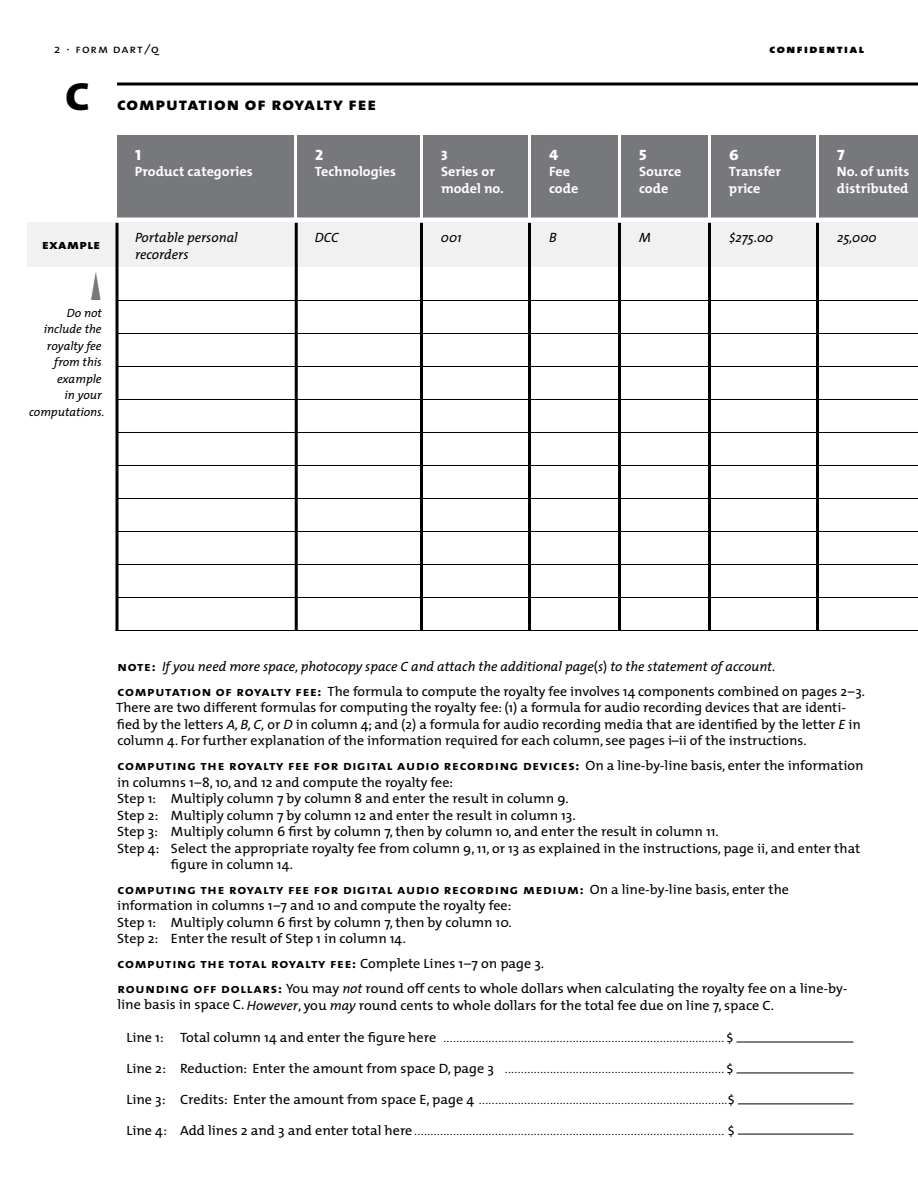
<style>
.page{position:relative;width:918px;height:1188px;background:#fff}
.page>*{position:absolute;margin:0;border:0;box-sizing:border-box;transform-origin:0 0}
.t1{font:40.5px "The Mix Extra Bold Expert";color:#77787b;scale:.33 1}
.t2{font:18px "The Mix Extra Bold Caps";letter-spacing:.05em;color:#000;scale:1.05 1}
.t3{font:15px "The Mix Extra Bold Caps";color:#fff;scale:1.1 1}
.t4{font:13.5px/16.5px "The Mix";color:#000;text-align:justify;scale:1.04 1}
.t5{font:300 13.5px "The Mix";color:#000;scale:1.05 1}
.t6{font:13.5px/16.5px "The Mix";color:#000}
.t7{font:italic 13.5px/24.8px "The Mix";color:#000}
.t8{font:13.5px "The Mix Bold Caps";letter-spacing:.05em;color:#000;scale:1.08 1}
.t9{font:13.5px/16.5px "The Mix";color:#000;scale:1.05 1}
.t10{font:700 13.5px/16.5px "The Mix";color:#fff;scale:1.05 1}
.t11{font:13.5px "The Mix Extra Bold Caps";letter-spacing:.03em;color:#000;scale:1.07 1}
.t12{font:13.5px "The Mix Extra Bold Caps";color:#fff;scale:1.05 1}
.t13{font:italic 12px/16.5px "The Mix";color:#000;text-align:right}
.t14{font:12px "The Mix Caps";letter-spacing:.075em;color:#000;scale:1.05 1}
.t15{font:12px "The Mix Black Caps";letter-spacing:.11em;color:#000;scale:1.1 1}
.s1{font-family:"The Mix"}
.s2{font-size:39.6px}
.s3{font-family:"The Mix Bold Caps";font-style:normal}
.s4{font-style:normal}
.s5{font-style:italic}
.s6{font-family:"The Mix Bold Caps"}
.s7{font-weight:400}
</style>
<div class="page">
<div style="left:27px;top:223px;width:891px;height:44px;background:#f1f1f2"></div>
<hr style="left:295px;top:223px;width:3px;height:408px;background:#000">
<hr style="left:420px;top:223px;width:3px;height:408px;background:#000">
<hr style="left:528px;top:223px;width:3px;height:408px;background:#000">
<hr style="left:618px;top:223px;width:3px;height:408px;background:#000">
<hr style="left:708px;top:223px;width:3px;height:408px;background:#000">
<hr style="left:816px;top:223px;width:3px;height:408px;background:#000">
<hr style="left:116px;top:223px;width:2px;height:408px;background:#000">
<svg style="left:117px;top:82px;width:801px;height:4px"></svg>
<hr style="left:736px;top:1042px;width:117px;height:1px;background:#000">
<hr style="left:736px;top:1072px;width:118px;height:1px;background:#000">
<hr style="left:738px;top:1103px;width:116px;height:1px;background:#000">
<hr style="left:738px;top:1134px;width:116px;height:1px;background:#000">
<hr style="left:117px;top:300px;width:801px;height:1px;background:#000">
<hr style="left:117px;top:333px;width:801px;height:1px;background:#000">
<hr style="left:117px;top:366px;width:801px;height:1px;background:#000">
<hr style="left:117px;top:399px;width:801px;height:1px;background:#000">
<hr style="left:117px;top:432px;width:801px;height:1px;background:#000">
<hr style="left:117px;top:465px;width:801px;height:1px;background:#000">
<hr style="left:117px;top:498px;width:801px;height:1px;background:#000">
<hr style="left:117px;top:531px;width:801px;height:1px;background:#000">
<hr style="left:117px;top:564px;width:801px;height:1px;background:#000">
<hr style="left:117px;top:597px;width:801px;height:1px;background:#000">
<hr style="left:116px;top:630px;width:802px;height:1px;background:#000">
<div style="left:117px;top:135px;width:177px;height:83px;background:#77787b"></div>
<div style="left:297px;top:135px;width:123px;height:83px;background:#77787b"></div>
<div style="left:423px;top:135px;width:105px;height:83px;background:#77787b"></div>
<div style="left:531px;top:135px;width:87px;height:83px;background:#77787b"></div>
<div style="left:621px;top:135px;width:87px;height:83px;background:#77787b"></div>
<div style="left:711px;top:135px;width:105px;height:83px;background:#77787b"></div>
<div style="left:819px;top:135px;width:99px;height:83px;background:#77787b"></div>
<p class="t14" style="left:54px;top:38px;width:101px"><span class="s1">2 ·</span> form dart⁄q</p>
<p class="t15" style="left:769px;top:38px;width:87px">confidential</p>
<h2 class="t2" style="left:65px;top:89px;width:298px"><span class="s2">C</span> computation of royalty fee</h2>
<p class="t11" style="left:42px;top:233px;width:56px">example</p>
<h1 class="t1" style="left:90px;top:252px;width:41px">˚</h1>
<p class="t13" style="left:29px;top:304px;width:77px">Do not include the royalty fee from this example<br>in your computations.</p>
<p class="t3" style="left:135px;top:142px;width:7px">1</p>
<p class="t10" style="left:135px;top:163px;width:114px">Product categories</p>
<p class="t7" style="left:135px;top:229px;width:104px;line-height:16.5px">Portable personal recorders</p>
<p class="t3" style="left:315px;top:142px;width:9px">2</p>
<p class="t10" style="left:315px;top:163px;width:79px">Technologies</p>
<p class="t7" style="left:315px;top:225px;width:25px">DCC</p>
<p class="t12" style="left:441px;top:144px;width:8px">3</p>
<p class="t10" style="left:441px;top:163px;width:61px">Series or model no.</p>
<p class="t7" style="left:441px;top:225px;width:22px">001</p>
<p class="t3" style="left:549px;top:142px;width:10px">4</p>
<p class="t10" style="left:549px;top:163px;width:29px">Fee code</p>
<p class="t7" style="left:549px;top:225px;width:9px">B</p>
<p class="t3" style="left:639px;top:142px;width:8px">5</p>
<p class="t10" style="left:639px;top:163px;width:42px">Source code</p>
<p class="t7" style="left:639px;top:225px;width:13px">M</p>
<p class="t3" style="left:729px;top:142px;width:10px">6</p>
<p class="t10" style="left:729px;top:163px;width:51px">Transfer price</p>
<p class="t7" style="left:729px;top:225px;width:46px">$275.00</p>
<p class="t3" style="left:837px;top:142px;width:8px">7</p>
<p class="t10" style="left:837px;top:163px;width:70px">No. of units distributed</p>
<p class="t7" style="left:837px;top:225px;width:41px">25,000</p>
<p class="t7" style="left:117px;top:654px;width:749px"><span class="s3">note:</span> If you need more space, photocopy space C and attach the additional page<span class="s4">(</span>s<span class="s4">)</span> to the statement of account. <span class="s3">computation of royalty fee:</span> <span class="s4">The formula to compute the royalty fee involves 14 components combined on pages 2–3.</span></p>
<p class="t6" style="left:116px;top:699px;width:746px">There are two different formulas for computing the royalty fee: (1) a formula for audio recording devices that are identi&shy;fied by the letters <span class="s5">A, B, C,</span> or <span class="s5">D</span> in column 4; and (2) a formula for audio recording media that are identified by the letter <span class="s5">E</span> in column 4. For further explanation of the information required for each column, see pages i–ii of the instructions.</p>
<p class="t8" style="left:118px;top:754px;width:692px">computing the royalty fee for digital audio recording devices: <span class="s1">On a line-by-line basis, enter the information</span></p>
<p class="t4" style="left:117px;top:774px;width:324px">in columns 1–8, 10, and 12 and compute the royalty fee:</p>
<p class="t4" style="left:117px;top:790px;width:436px">Step 1: Multiply column 7 by column 8 and enter the result in column 9.</p>
<p class="t4" style="left:117px;top:807px;width:442px">Step 2: Multiply column 7 by column 12 and enter the result in column 13.</p>
<p class="t4" style="left:117px;top:823px;width:580px">Step 3: Multiply column 6 first by column 7, then by column 10, and enter the result in column 11.</p>
<p class="t4" style="left:117px;top:840px;width:716px">Step 4: Select the appropriate royalty fee from column 9, 11, or 13 as explained in the instructions, page ii, and enter that</p>
<p class="t4" style="left:171px;top:856px;width:119px">figure in column 14.</p>
<p class="t8" style="left:118px;top:878px;width:623px">computing the royalty fee for digital audio recording medium: <span class="s1">On a line-by-line basis, enter the</span></p>
<p class="t4" style="left:117px;top:897px;width:381px">information in columns 1–7 and 10 and compute the royalty fee:<br>Step 1: Multiply column 6 first by column 7, then by column 10.<br>Step 2: Enter the result of Step 1 in column 14.</p>
<p class="t8" style="left:118px;top:952px;width:397px">computing the total royalty fee: <span class="s1">Complete Lines 1–7 on page 3.</span></p>
<p class="t9" style="left:117px;top:980px;width:697px"><span class="s6">rounding off dollars:</span> You may <span class="s5">not</span> round off cents to whole dollars when calculating the royalty fee on a line-by&shy;line basis in space C. <span class="s5">However</span>, you <span class="s5">may</span> round cents to whole dollars for the total fee due on line 7, space C.</p>
<p class="t5" style="left:126px;top:1027px;width:580px"><span class="s7">Line 1: Total column 14 and enter the figure here</span> ....................................................................................... <span class="s7">$</span></p>
<p class="t5" style="left:126px;top:1058px;width:580px"><span class="s7">Line 2: Reduction: Enter the amount from space D, page 3</span> .................................................................... <span class="s7">$</span></p>
<p class="t5" style="left:126px;top:1089px;width:581px"><span class="s7">Line 3: Credits: Enter the amount from space E, page 4</span> .............................................................................<span class="s7">$</span></p>
<p class="t5" style="left:126px;top:1120px;width:581px"><span class="s7">Line 4: Add lines 2 and 3 and enter total here</span>................................................................................................ <span class="s7">$</span></p>
</div>
